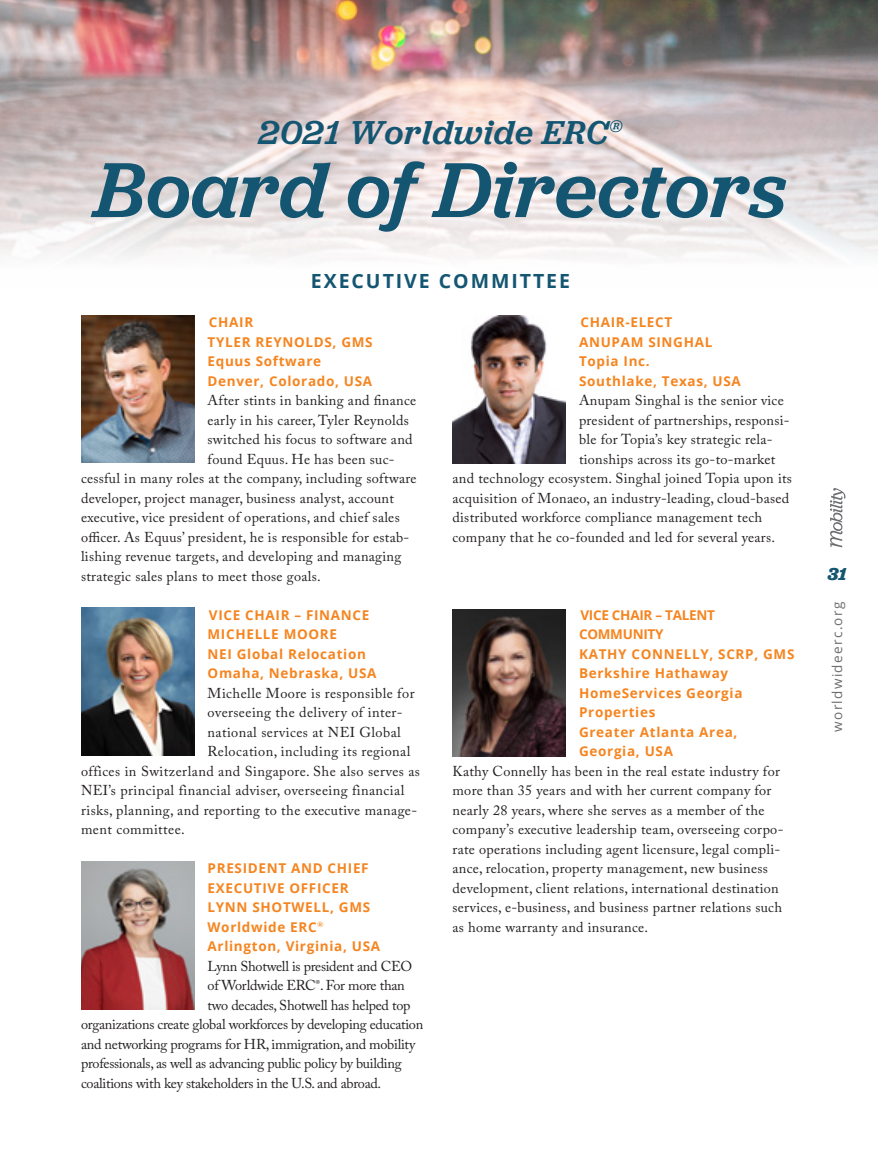
<style>
.page{position:relative;width:878px;height:1175px;background:#fff}
.page>*{position:absolute;margin:0;border:0;box-sizing:border-box;transform-origin:0 0}
.t1{font:italic 500 81px "Jubilat";color:#145672}
.t2{font:italic 500 34.5px "Jubilat";letter-spacing:.02em;color:#145672}
.Columns___Subhed___C{font:700 19.5px "Open Sans";letter-spacing:.1em;color:#145672}
.t3{font:italic 700 18px "Jubilat";color:#145672}
.BODY___No_Indent{font:14.25px/19.5px "Adobe Caslon Pro";letter-spacing:.02em;color:#231f20}
.BODY___No_Indent-2{font:14.25px "Adobe Caslon Pro";letter-spacing:-.02em;color:#231f20}
.Columns___Subhed___C-2{font:700 13.5px/19.5px "Open Sans";letter-spacing:.05em;color:#f58520}
.t4{font:13.5px "Open Sans";letter-spacing:.1em;color:#6c6d70}
</style>
<div class="page">
<img style="left:0;top:0;width:878px;height:257px">
<img style="left:81px;top:315px;width:113px;height:148px">
<img style="left:81px;top:608px;width:113px;height:147px">
<img style="left:452px;top:316px;width:113px;height:147px">
<img style="left:452px;top:609px;width:113px;height:147px">
<img style="left:81px;top:862px;width:113px;height:147px">
<svg style="left:830px;top:488px;width:15px;height:59px"></svg>
<p class="t2" style="left:258px;top:110px;width:365px">2021 Worldwide ERC<sup>®</sup></p>
<p class="t1" style="left:95px;top:139px;width:693px">Board of Directors</p>
<p class="Columns___Subhed___C" style="left:311px;top:267px;width:261px">EXECUTIVE COMMITTEE</p>
<p class="Columns___Subhed___C-2" style="left:207px;top:312px;width:167px">CHAIR<br>TYLER REYNOLDS, GMS<br>Equus Software<br>Denver, Colorado, USA</p>
<p class="BODY___No_Indent" style="left:207px;top:390px;width:210px">After stints in banking and finance</p>
<p class="BODY___No_Indent" style="left:207px;top:410px;width:203px">early in his career, Tyler Reynolds</p>
<p class="BODY___No_Indent" style="left:207px;top:429px;width:206px">switched his focus to software and</p>
<p class="BODY___No_Indent" style="left:207px;top:449px;width:188px">found Equus. He has been suc-</p>
<p class="BODY___No_Indent" style="left:81px;top:468px;width:337px">cessful in many roles at the company, including software</p>
<p class="BODY___No_Indent" style="left:81px;top:488px;width:314px">developer, project manager, business analyst, account</p>
<p class="BODY___No_Indent" style="left:81px;top:507px;width:320px">executive, vice president of operations, and chief sales</p>
<p class="BODY___No_Indent" style="left:81px;top:527px;width:330px">officer. As Equus’ president, he is responsible for estab-</p>
<p class="BODY___No_Indent" style="left:81px;top:546px;width:322px">lishing revenue targets, and developing and managing</p>
<p class="BODY___No_Indent" style="left:81px;top:566px;width:241px">strategic sales plans to meet those goals.</p>
<p class="Columns___Subhed___C-2" style="left:207px;top:605px;width:170px">VICE CHAIR – FINANCE<br>MICHELLE MOORE<br>NEI Global Relocation<br>Omaha, Nebraska, USA</p>
<p class="BODY___No_Indent" style="left:207px;top:683px;width:208px">Michelle Moore is responsible for</p>
<p class="BODY___No_Indent" style="left:207px;top:702px;width:196px">overseeing the delivery of inter-</p>
<p class="BODY___No_Indent" style="left:207px;top:722px;width:195px">national services at NEI Global</p>
<p class="BODY___No_Indent" style="left:207px;top:741px;width:204px">Relocation, including its regional</p>
<p class="BODY___No_Indent" style="left:81px;top:761px;width:340px">offices in Switzerland and Singapore. She also serves as</p>
<p class="BODY___No_Indent" style="left:81px;top:780px;width:325px">NEI’s principal financial adviser, overseeing financial</p>
<p class="BODY___No_Indent" style="left:81px;top:800px;width:337px">risks, planning, and reporting to the executive manage-</p>
<p class="BODY___No_Indent" style="left:81px;top:819px;width:105px">ment committee.</p>
<p class="Columns___Subhed___C-2" style="left:579px;top:312px;width:163px">CHAIR-ELECT<br>ANUPAM SINGHAL<br>Topia Inc.<br>Southlake, Texas, USA</p>
<p class="BODY___No_Indent" style="left:579px;top:390px;width:206px">Anupam Singhal is the senior vice</p>
<p class="BODY___No_Indent" style="left:579px;top:410px;width:212px">president of partnerships, responsi-</p>
<p class="BODY___No_Indent" style="left:579px;top:429px;width:195px">ble for Topia’s key strategic rela-</p>
<p class="BODY___No_Indent" style="left:579px;top:449px;width:198px">tionships across its go-to-market</p>
<p class="BODY___No_Indent" style="left:452px;top:468px;width:341px">and technology ecosystem. Singhal joined Topia upon its</p>
<p class="BODY___No_Indent" style="left:452px;top:488px;width:338px">acquisition of Monaeo, an industry-leading, cloud-based</p>
<p class="BODY___No_Indent" style="left:452px;top:507px;width:311px">distributed workforce compliance management tech</p>
<p class="BODY___No_Indent" style="left:452px;top:527px;width:324px">company that he co-founded and led for several years.</p>
<p class="Columns___Subhed___C-2" style="left:579px;top:605px;width:217px">VICE CHAIR – TALENT<br>COMMUNITY<br>KATHY CONNELLY, SCRP, GMS<br>Berkshire Hathaway<br>HomeServices Georgia<br>Properties<br>Greater Atlanta Area,<br>Georgia, USA</p>
<p class="BODY___No_Indent" style="left:452px;top:761px;width:332px">Kathy Connelly has been in the real estate industry for more than 35 years and with her current company for nearly 28 years, where she serves as a member of the company’s executive leadership team, overseeing corpo&shy;rate operations including agent licensure, legal compli&shy;ance, relocation, property management, new business development, client relations, international destination services, e-business, and business partner relations such as home warranty and insurance.</p>
<p class="Columns___Subhed___C-2" style="left:207px;top:858px;width:174px">PRESIDENT AND CHIEF<br>EXECUTIVE OFFICER<br>LYNN SHOTWELL, GMS<br>Worldwide ERC<sup>®<br></sup>Arlington, Virginia, USA</p>
<p class="BODY___No_Indent-2" style="left:207px;top:957px;width:206px">Lynn Shotwell is president and CEO</p>
<p class="BODY___No_Indent-2" style="left:207px;top:977px;width:199px">of Worldwide ERC<sup>®</sup>. For more than</p>
<p class="BODY___No_Indent-2" style="left:207px;top:996px;width:204px">two decades, Shotwell has helped top</p>
<p class="BODY___No_Indent-2" style="left:81px;top:1016px;width:344px">organizations create global workforces by developing education</p>
<p class="BODY___No_Indent-2" style="left:81px;top:1035px;width:336px">and networking programs for HR, immigration, and mobility</p>
<p class="BODY___No_Indent-2" style="left:81px;top:1055px;width:322px">professionals, as well as advancing public policy by building</p>
<p class="BODY___No_Indent-2" style="left:81px;top:1074px;width:302px">coalitions with key stakeholders in the U.S. and abroad.</p>
<p class="t3" style="left:827px;top:563px;width:20px">31</p>
<p class="t4" style="left:828px;top:732px;width:132px;rotate:-90deg">worldwideerc.org</p>
</div>
